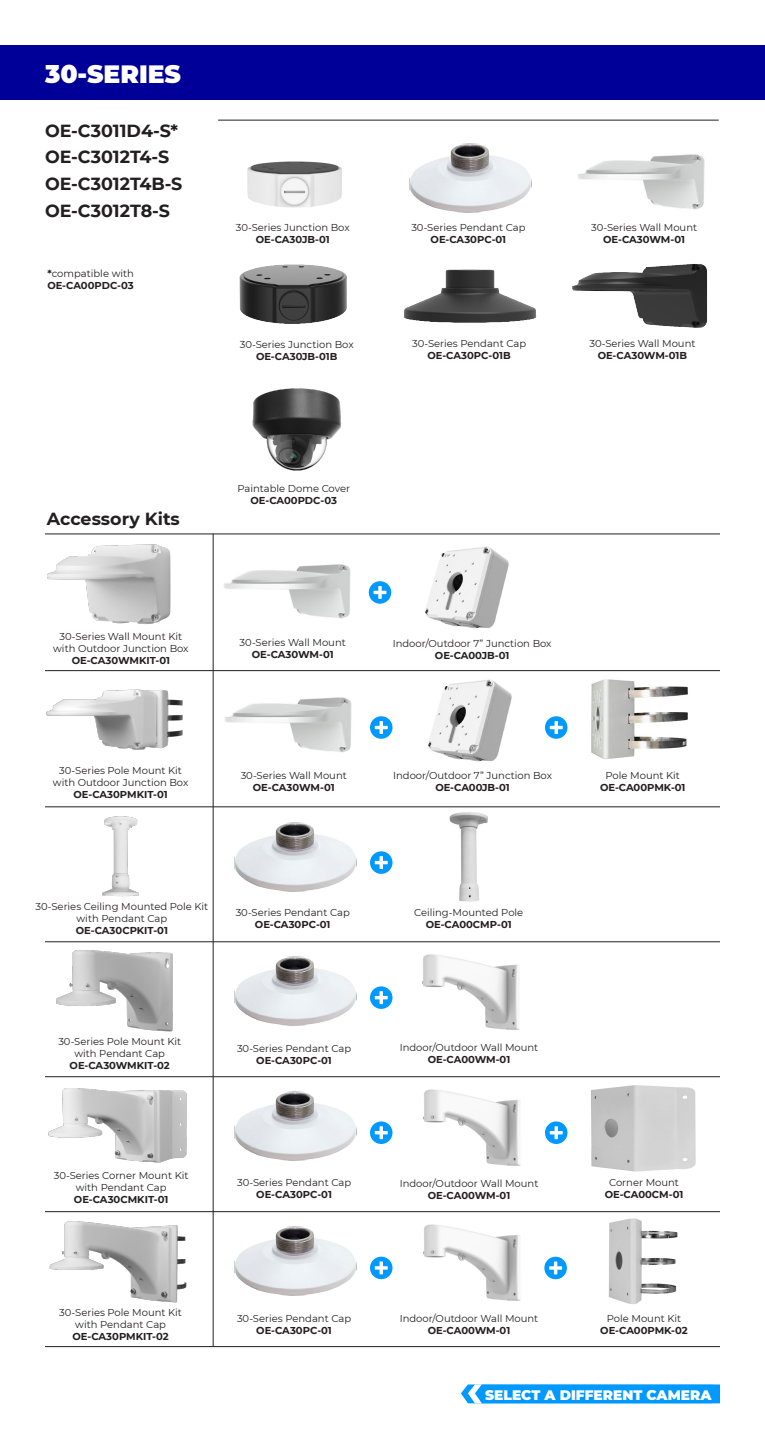
<style>
.page{position:relative;width:765px;height:1452px;background:#fff}
.page>*{position:absolute;margin:0;border:0;box-sizing:border-box;transform-origin:0 0}
.t1{font:900 25px "Montserrat";color:#fff}
.t2{font:700 17.5px/26.6px "Montserrat";color:#231f20}
.t3{font:900 13.75px "Montserrat";color:#fff}
.t4{font:10px/12px "Montserrat";color:#231f20;text-align:center}
.t5{font:700 10px/12px "Montserrat";color:#231f20}
.s1{font-weight:400}
</style>
<div class="page">
<hr style="left:45px;top:670px;width:675px;height:1px;background:#231f20">
<hr style="left:45px;top:941px;width:675px;height:1px;background:#231f20">
<hr style="left:45px;top:1211px;width:675px;height:1px;background:#231f20">
<hr style="left:45px;top:806px;width:675px;height:1px;background:#231f20">
<hr style="left:218px;top:120px;width:501px;height:1px;background:#231f20">
<hr style="left:45px;top:1346px;width:675px;height:1px;background:#231f20">
<hr style="left:45px;top:1076px;width:675px;height:1px;background:#231f20">
<hr style="left:45px;top:533px;width:675px;height:1px;background:#231f20">
<div style="left:0;top:45px;width:765px;height:54px;background:#009"></div>
<svg style="left:369px;top:581px;width:22px;height:22px"></svg>
<svg style="left:370px;top:716px;width:23px;height:22px"></svg>
<svg style="left:370px;top:851px;width:23px;height:22px"></svg>
<svg style="left:370px;top:986px;width:23px;height:22px"></svg>
<svg style="left:370px;top:1121px;width:23px;height:22px"></svg>
<svg style="left:370px;top:1256px;width:23px;height:23px"></svg>
<img style="left:247px;top:161px;width:95px;height:47px">
<img style="left:425px;top:546px;width:84px;height:82px">
<img style="left:428px;top:679px;width:84px;height:82px">
<svg style="left:545px;top:716px;width:23px;height:22px"></svg>
<img style="left:591px;top:679px;width:97px;height:80px">
<img style="left:234px;top:822px;width:123px;height:70px">
<img style="left:449px;top:812px;width:38px;height:89px">
<img style="left:234px;top:956px;width:123px;height:70px">
<img style="left:234px;top:1091px;width:123px;height:70px">
<img style="left:234px;top:1226px;width:123px;height:70px">
<img style="left:422px;top:954px;width:98px;height:76px">
<img style="left:423px;top:1089px;width:98px;height:77px">
<svg style="left:545px;top:1121px;width:23px;height:22px"></svg>
<img style="left:591px;top:1085px;width:105px;height:86px">
<img style="left:423px;top:1224px;width:98px;height:77px">
<img style="left:608px;top:1218px;width:69px;height:86px">
<svg style="left:544px;top:1256px;width:23px;height:23px"></svg>
<svg style="left:461px;top:1384px;width:259px;height:19px;background:#0e9eff"></svg>
<img style="left:409px;top:144px;width:123px;height:69px">
<img style="left:578px;top:154px;width:127px;height:56px">
<img style="left:224px;top:564px;width:127px;height:55px">
<img style="left:225px;top:697px;width:127px;height:56px">
<img style="left:572px;top:264px;width:136px;height:64px">
<img style="left:404px;top:269px;width:133px;height:54px">
<img style="left:239px;top:264px;width:108px;height:60px">
<img style="left:45px;top:533px;width:158px;height:91px">
<img style="left:46px;top:689px;width:137px;height:61px">
<img style="left:102px;top:816px;width:37px;height:81px">
<img style="left:56px;top:950px;width:117px;height:82px">
<img style="left:48px;top:1088px;width:139px;height:75px">
<img style="left:49px;top:1221px;width:138px;height:82px">
<hr style="left:213px;top:533px;width:1px;height:813px;background:#231f20">
<img style="left:252px;top:388px;width:89px;height:83px">
<h1 class="t1" style="left:45px;top:55px;width:138px">30-SERIES</h1>
<h2 class="t2" style="left:45px;top:116px;width:139px">OE-C3011D4-S*<br>OE-C3012T4-S<br>OE-C3012T4B-S<br>OE-C3012T8-S</h2>
<p class="t5" style="left:47px;top:267px;width:88px">*<span class="s1">compatible with<br></span>OE-CA00PDC-03</p>
<p class="t4" style="left:236px;top:221px;width:115px">30-Series Junction Box</p>
<p class="t5" style="left:256px;top:233px;width:75px">OE-CA30JB-01</p>
<p class="t4" style="left:240px;top:338px;width:115px">30-Series Junction Box</p>
<p class="t5" style="left:256px;top:350px;width:83px">OE-CA30JB-01B</p>
<p class="t4" style="left:411px;top:221px;width:116px">30-Series Pendant Cap</p>
<p class="t5" style="left:431px;top:233px;width:77px">OE-CA30PC-01</p>
<p class="t4" style="left:412px;top:337px;width:116px">30-Series Pendant Cap</p>
<p class="t5" style="left:427px;top:349px;width:85px">OE-CA30PC-01B</p>
<p class="t4" style="left:591px;top:221px;width:108px">30-Series Wall Mount</p>
<p class="t5" style="left:603px;top:233px;width:83px">OE-CA30WM-01</p>
<p class="t4" style="left:589px;top:337px;width:108px">30-Series Wall Mount</p>
<p class="t5" style="left:598px;top:349px;width:91px">OE-CA30WM-01B</p>
<h2 class="t2" style="left:47px;top:504px;width:135px">Accessory Kits</h2>
<p class="t4" style="left:53px;top:630px;width:137px">30-Series Wall Mount Kit with Outdoor Junction Box</p>
<p class="t5" style="left:72px;top:654px;width:100px">OE-CA30WMKIT-01</p>
<p class="t4" style="left:53px;top:763px;width:137px">30-Series Pole Mount Kit with Outdoor Junction Box</p>
<p class="t5" style="left:73px;top:787px;width:96px">OE-CA30PMKIT-01</p>
<p class="t4" style="left:237px;top:482px;width:114px">Paintable Dome Cover</p>
<p class="t5" style="left:251px;top:494px;width:88px">OE-CA00PDC-03</p>
<p class="t4" style="left:240px;top:636px;width:108px">30-Series Wall Mount</p>
<p class="t5" style="left:252px;top:648px;width:83px">OE-CA30WM-01</p>
<p class="t4" style="left:241px;top:769px;width:108px">30-Series Wall Mount</p>
<p class="t5" style="left:253px;top:781px;width:83px">OE-CA30WM-01</p>
<p class="t4" style="left:36px;top:900px;width:174px">30-Series Ceiling Mounted Pole Kit with Pendant Cap</p>
<p class="t5" style="left:76px;top:923px;width:94px">OE-CA30CPKIT-01</p>
<p class="t4" style="left:236px;top:906px;width:116px">30-Series Pendant Cap</p>
<p class="t5" style="left:255px;top:918px;width:77px">OE-CA30PC-01</p>
<p class="t4" style="left:58px;top:1035px;width:124px">30-Series Pole Mount Kit with Pendant Cap</p>
<p class="t5" style="left:70px;top:1059px;width:102px">OE-CA30WMKIT-02</p>
<p class="t4" style="left:54px;top:1169px;width:136px">30-Series Corner Mount Kit with Pendant Cap</p>
<p class="t5" style="left:74px;top:1193px;width:96px">OE-CA30CMKIT-01</p>
<p class="t4" style="left:237px;top:1041px;width:116px">30-Series Pendant Cap</p>
<p class="t5" style="left:256px;top:1053px;width:77px">OE-CA30PC-01</p>
<p class="t4" style="left:237px;top:1176px;width:116px">30-Series Pendant Cap</p>
<p class="t5" style="left:256px;top:1188px;width:77px">OE-CA30PC-01</p>
<p class="t4" style="left:59px;top:1306px;width:124px">30-Series Pole Mount Kit with Pendant Cap</p>
<p class="t5" style="left:72px;top:1329px;width:98px">OE-CA30PMKIT-02</p>
<p class="t4" style="left:237px;top:1311px;width:116px">30-Series Pendant Cap</p>
<p class="t5" style="left:256px;top:1323px;width:77px">OE-CA30PC-01</p>
<p class="t4" style="left:393px;top:637px;width:160px">Indoor/Outdoor 7” Junction Box</p>
<p class="t5" style="left:435px;top:649px;width:76px">OE-CA00JB-01</p>
<p class="t4" style="left:393px;top:769px;width:160px">Indoor/Outdoor 7” Junction Box</p>
<p class="t5" style="left:435px;top:781px;width:76px">OE-CA00JB-01</p>
<p class="t4" style="left:414px;top:906px;width:111px">Ceiling-Mounted Pole</p>
<p class="t5" style="left:426px;top:918px;width:87px">OE-CA00CMP-01</p>
<p class="t4" style="left:400px;top:1041px;width:140px">Indoor/Outdoor Wall Mount</p>
<p class="t5" style="left:428px;top:1053px;width:84px">OE-CA00WM-01</p>
<p class="t4" style="left:400px;top:1176px;width:140px">Indoor/Outdoor Wall Mount</p>
<p class="t5" style="left:428px;top:1188px;width:84px">OE-CA00WM-01</p>
<p class="t4" style="left:400px;top:1311px;width:140px">Indoor/Outdoor Wall Mount</p>
<p class="t5" style="left:428px;top:1323px;width:84px">OE-CA00WM-01</p>
<p class="t4" style="left:606px;top:769px;width:76px">Pole Mount Kit</p>
<p class="t5" style="left:600px;top:781px;width:87px">OE-CA00PMK-01</p>
<p class="t4" style="left:609px;top:1176px;width:71px">Corner Mount</p>
<p class="t5" style="left:605px;top:1188px;width:80px">OE-CA00CM-01</p>
<p class="t4" style="left:607px;top:1311px;width:76px">Pole Mount Kit</p>
<p class="t5" style="left:600px;top:1323px;width:89px">OE-CA00PMK-02</p>
<h3 class="t3" style="left:485px;top:1384px;width:228px">SELECT A DIFFERENT CAMERA</h3>
</div>
